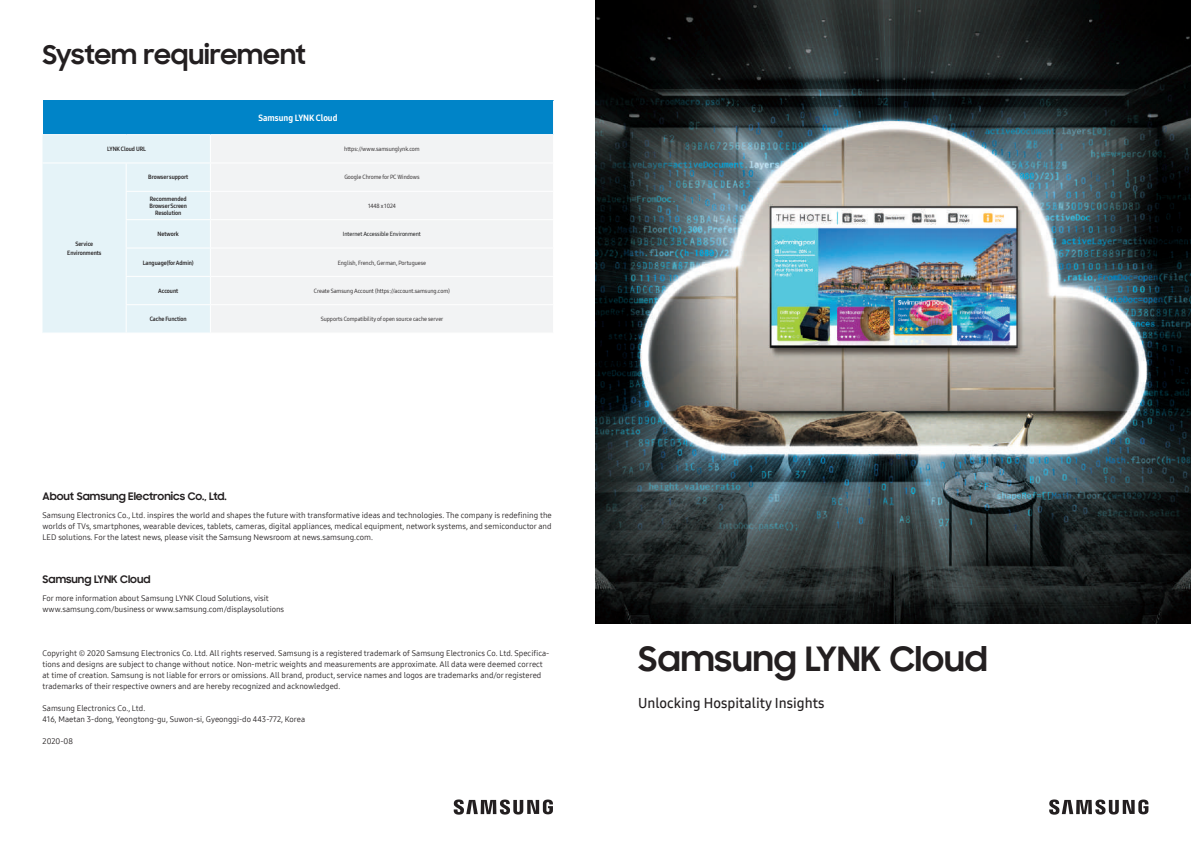
<style>
.page{position:relative;width:1191px;height:842px;background:#fff}
.page>*{position:absolute;margin:0;border:0;box-sizing:border-box;transform-origin:0 0}
.t1{font:700 34px "Samsung Sharp Sans";color:#231f20}
.t2{font:700 26px "Samsung Sharp Sans";color:#231f20}
.t3{font:14px "Samsung One 600";color:#231f20}
.t4{font:700 10.5px "Samsung Sharp Sans";color:#231f20}
.t5{font:9px "Samsung One 800 C";color:#fff}
.t6{font:8px/11px "Samsung One 400";color:#231f20}
.t7{font:6px "Samsung One 400 C";letter-spacing:-.01em;color:#231f20}
.t8{font:6px/7px "Samsung One 700 C";letter-spacing:-.01em;color:#231f20;text-align:center}
.t9{font:6px "Samsung One 400 C";letter-spacing:-.01em;color:#000001}
</style>
<div class="page">
<img style="left:595px;top:0;width:596px;height:624px">
<svg style="left:1049px;top:799px;width:99px;height:16px"></svg>
<svg style="left:454px;top:799px;width:99px;height:16px"></svg>
<div style="left:43px;top:101px;width:510px;height:34px;background:#0084c8"></div>
<div style="left:211px;top:135px;width:342px;height:197px;background:#f2f3f4"></div>
<hr style="left:43px;top:134px;width:83px;height:1px;background:#fff">
<hr style="left:126px;top:134px;width:84px;height:1px;background:#fff">
<hr style="left:210px;top:134px;width:344px;height:1px;background:#fff">
<hr style="left:210px;top:162px;width:344px;height:1px;background:#fff">
<hr style="left:210px;top:191px;width:344px;height:1px;background:#fff">
<hr style="left:210px;top:219px;width:344px;height:1px;background:#fff">
<hr style="left:210px;top:247px;width:344px;height:1px;background:#fff">
<hr style="left:210px;top:276px;width:344px;height:1px;background:#fff">
<hr style="left:210px;top:304px;width:344px;height:1px;background:#fff">
<div style="left:43px;top:135px;width:167px;height:198px;background:#e5f3f8"></div>
<h2 class="t2" style="left:43px;top:35px;width:265px">System requirement</h2>
<p class="t5" style="left:258px;top:112px;width:80px">Samsung LYNK Cloud</p>
<p class="t8" style="left:107px;top:145px;width:40px">LYNK Cloud URL</p>
<p class="t7" style="left:344px;top:145px;width:77px">https://www.samsunglynk.com</p>
<p class="t8" style="left:67px;top:239px;width:36px;line-height:9px">Service<br>Environments</p>
<p class="t8" style="left:148px;top:174px;width:42px">Browser support</p>
<p class="t7" style="left:344px;top:173px;width:77px">Google Chrome for PC Windows</p>
<p class="t8" style="left:149px;top:195px;width:39px">Recommended<br>Browser Screen<br>Resolution</p>
<p class="t7" style="left:368px;top:202px;width:29px">1448 x 1024</p>
<p class="t8" style="left:158px;top:230px;width:23px">Network</p>
<p class="t9" style="left:343px;top:230px;width:79px">Internet Accessible Environment</p>
<p class="t8" style="left:143px;top:259px;width:53px">Language(for Admin)</p>
<p class="t7" style="left:338px;top:258px;width:90px">English, French, German, Portuguese</p>
<p class="t8" style="left:158px;top:287px;width:21px">Account</p>
<p class="t7" style="left:314px;top:287px;width:137px">Create Samsung Account (https://account.samsung.com)</p>
<p class="t8" style="left:150px;top:316px;width:39px">Cache Function</p>
<p class="t7" style="left:321px;top:315px;width:124px">Supports Compatibility of open source cache server</p>
<h3 class="t4" style="left:43px;top:488px;width:186px">About Samsung Electronics Co., Ltd.</h3>
<p class="t6" style="left:43px;top:509px;width:511px;text-align:justify">Samsung Electronics Co., Ltd. inspires the world and shapes the future with transformative ideas and technologies. The company is redefining the worlds of TVs, smartphones, wearable devices, tablets, cameras, digital appliances, medical equipment, network systems, and semiconductor and LED solutions. For the latest news, please visit the Samsung Newsroom at news.samsung.com.</p>
<h3 class="t4" style="left:43px;top:572px;width:109px">Samsung LYNK Cloud</h3>
<p class="t6" style="left:43px;top:593px;width:243px">For more information about Samsung LYNK Cloud Solutions, visit www.samsung.com/business or www.samsung.com/displaysolutions</p>
<p class="t6" style="left:43px;top:647px;width:508px">Copyright © 2020 Samsung Electronics Co. Ltd. All rights reserved. Samsung is a registered trademark of Samsung Electronics Co. Ltd. Specifica&shy;tions and designs are subject to change without notice. Non-metric weights and measurements are approximate. All data were deemed correct at time of creation. Samsung is not liable for errors or omissions. All brand, product, service names and logos are trademarks and/or registered trademarks of their respective owners and are hereby recognized and acknowledged.</p>
<p class="t6" style="left:43px;top:702px;width:264px">Samsung Electronics Co., Ltd.<br>416, Maetan 3-dong, Yeongtong-gu, Suwon-si, Gyeonggi-do 443-772, Korea</p>
<p class="t6" style="left:43px;top:735px;width:32px">2020-08</p>
<h1 class="t1" style="left:638px;top:634px;width:351px">Samsung LYNK Cloud</h1>
<h3 class="t3" style="left:638px;top:694px;width:188px">Unlocking Hospitality Insights</h3>
</div>
